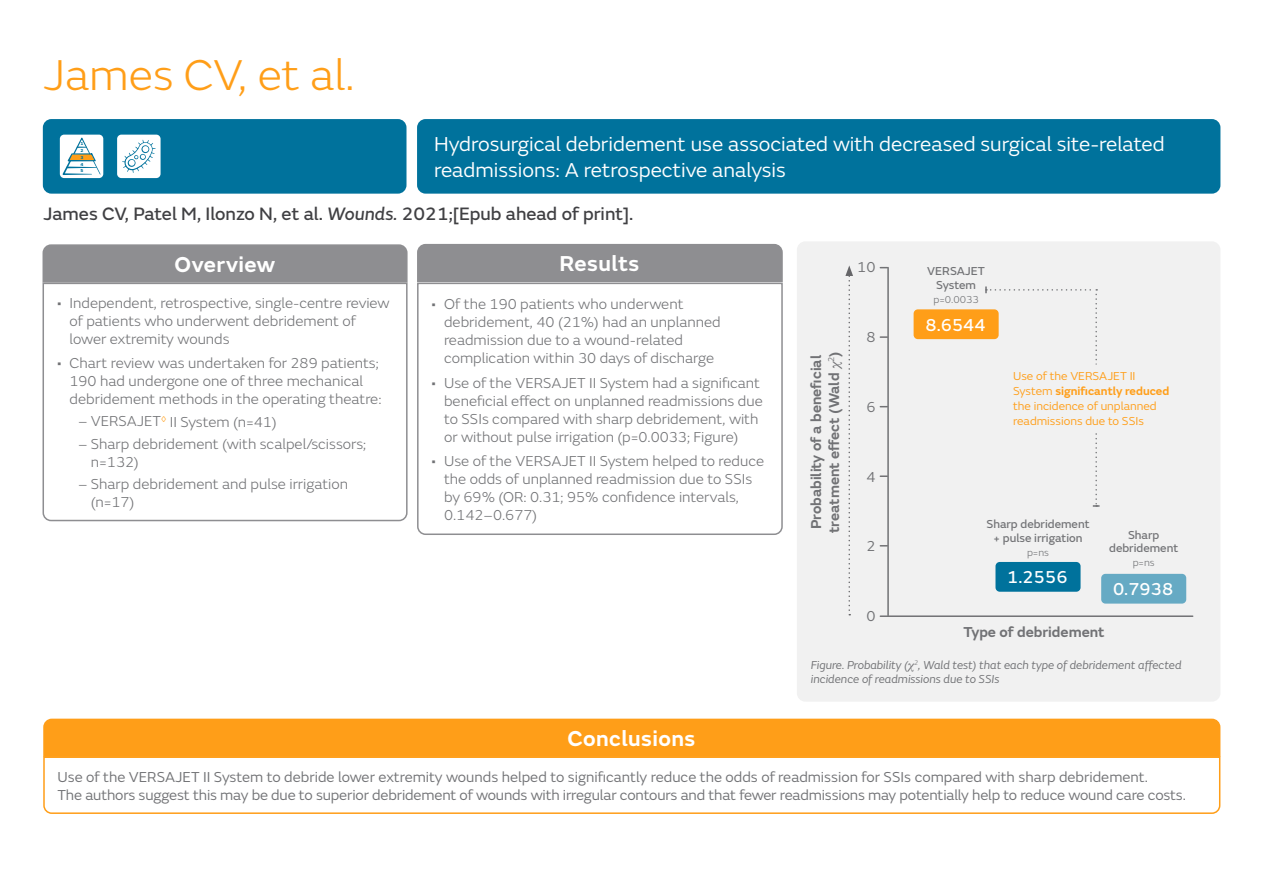
<style>
.page{position:relative;width:1263px;height:893px;background:#fff}
.page>*{position:absolute;margin:0;border:0;box-sizing:border-box;transform-origin:0 0}
.t1{font:300 45px "SN Emeric";color:#ff9e18}
.t2{font:600 22.5px "SN Emeric";letter-spacing:.02em;color:#fff}
.t3{font:21px/25.2px "SN Emeric";color:#fff}
.t4{font:18.75px "SN Emeric Core";color:#404043}
.t5{font:18px "SN Emeric Core";color:#fff}
.t6{font:300 15px/18px "SN Emeric";color:#717275}
.t7{font:15px/18px "SN Emeric";letter-spacing:-.01em;color:#717275}
.t8{font:600 15px/18px "SN Emeric";color:#717275}
.t9{font:italic 12px/14.4px "SN Emeric";color:#717275}
.t10{font:12px/15px "SN Emeric";color:#ff9e18}
.t11{font:12px/13.5px "SN Emeric Core";color:#717275;text-align:center}
.t12{font:300 10.5px "SN Emeric";color:#717275}
.t13{font:800 4.5px/6.8px "SN Emeric";color:#00729c;text-align:justify}
.s1{font-style:italic}
.s2{font-weight:600}
</style>
<div class="page">
<div style="left:43px;top:119px;width:363px;height:75px;background:#00729c;border-radius:9px"></div>
<div style="left:417px;top:119px;width:803px;height:75px;background:#00729c;border-radius:9px"></div>
<div style="left:42px;top:244px;width:366px;height:38px;background:#8e8e91"></div>
<svg style="left:42px;top:282px;width:366px;height:240px"></svg>
<svg style="left:417px;top:283px;width:366px;height:252px"></svg>
<div style="left:60px;top:135px;width:43px;height:43px;background:#fff;border-radius:4px"></div>
<svg style="left:63px;top:138px;width:38px;height:37px"></svg>
<div style="left:117px;top:135px;width:44px;height:43px;background:#fff;border-radius:4px"></div>
<svg style="left:122px;top:140px;width:34px;height:33px"></svg>
<div style="left:43px;top:718px;width:1178px;height:38px;background:#ff9e18"></div>
<svg style="left:43px;top:756px;width:1178px;height:58px"></svg>
<div style="left:417px;top:244px;width:366px;height:39px;background:#8e8e91"></div>
<div style="left:797px;top:241px;width:423px;height:461px;background:#f1f1f1;border-radius:9px"></div>
<hr style="left:887px;top:268px;width:2px;height:347px;background:#717275">
<hr style="left:880px;top:615px;width:313px;height:2px;background:#717275">
<svg style="left:880px;top:336px;width:7px;height:2px"></svg>
<svg style="left:880px;top:475px;width:7px;height:2px"></svg>
<div style="left:995px;top:562px;width:85px;height:30px;background:#00729c;border-radius:4px"></div>
<div style="left:1101px;top:574px;width:85px;height:30px;background:#66aac4;border-radius:4px"></div>
<div style="left:913px;top:309px;width:86px;height:30px;background:#ff9e18;border-radius:4px"></div>
<svg style="left:985px;top:286px;width:114px;height:221px"></svg>
<div style="left:1013px;top:364px;width:167px;height:68px;background:#f1f1f1;border-radius:9px"></div>
<svg style="left:845px;top:265px;width:8px;height:350px"></svg>
<h1 class="t1" style="left:43px;top:48px;width:313px">James CV, et al.</h1>
<p class="t13" style="left:80px;top:140px;width:5px">1<br>2<br>3<br>4<br>5</p>
<h3 class="t3" style="left:434px;top:132px;width:732px">Hydrosurgical debridement use associated with decreased surgical site-related readmissions: A retrospective analysis</h3>
<p class="t4" style="left:43px;top:202px;width:592px">James CV, Patel M, Ilonzo N, et al. <span class="s1">Wounds.</span> 2021;[Epub ahead of print].</p>
<h2 class="t2" style="left:175px;top:250px;width:102px">Overview</h2>
<p class="t6" style="left:70px;top:294px;width:322px;text-indent:-13px">• Independent, retrospective, single-centre review of patients who underwent debridement of lower extremity wounds</p>
<p class="t6" style="left:70px;top:354px;width:314px;text-indent:-13px">• Chart review was undertaken for 289 patients;<br>190 had undergone one of three mechanical debridement methods in the operating theatre:</p>
<p class="t6" style="left:78px;top:412px;width:200px">– VERSAJET<sup>◊</sup> II System (n=41)</p>
<p class="t6" style="left:91px;top:435px;width:277px;text-indent:-13px">– Sharp debridement (with scalpel/scissors; n=132)</p>
<p class="t6" style="left:91px;top:475px;width:259px;text-indent:-13px">– Sharp debridement and pulse irrigation (n=17)</p>
<h2 class="t2" style="left:559px;top:249px;width:81px">Results</h2>
<p class="t6" style="left:444px;top:295px;width:278px;text-indent:-13px">• Of the 190 patients who underwent debridement, 40 (21%) had an unplanned readmission due to a wound-related complication within 30 days of discharge</p>
<p class="t6" style="left:444px;top:374px;width:320px;text-indent:-13px">• Use of the VERSAJET II System had a significant beneficial effect on unplanned readmissions due to SSIs compared with sharp debridement, with or without pulse irrigation (p=0.0033; Figure)</p>
<p class="t6" style="left:444px;top:452px;width:322px;text-indent:-13px">• Use of the VERSAJET II System helped to reduce the odds of unplanned readmission due to SSIs by 69% (OR: 0.31; 95% confidence intervals, 0.142–0.677)</p>
<p class="t7" style="left:857px;top:258px;width:20px">10</p>
<p class="t8" style="left:807px;top:533px;width:183px;rotate:-90deg">Probability of a beneficial treatment effect (Wald <sup>2</sup>)</p>
<p class="t7" style="left:866px;top:328px;width:11px">8</p>
<p class="t7" style="left:866px;top:398px;width:11px">6</p>
<p class="t7" style="left:866px;top:467px;width:11px">4</p>
<p class="t7" style="left:866px;top:537px;width:11px">2</p>
<p class="t7" style="left:866px;top:607px;width:11px">0</p>
<p class="t11" style="left:927px;top:265px;width:59px">VERSAJET<br>System</p>
<p class="t12" style="left:933px;top:293px;width:47px">p=0.0033</p>
<p class="t5" style="left:925px;top:314px;width:62px">8.6544</p>
<p class="t10" style="left:1013px;top:368px;width:158px">Use of the VERSAJET II<br>System <span class="s2">significantly reduced </span>the incidence of unplanned readmissions due to SSIs</p>
<p class="t11" style="left:986px;top:517px;width:105px">Sharp debridement + pulse irrigation</p>
<p class="t12" style="left:1027px;top:546px;width:24px">p=ns</p>
<p class="t5" style="left:1007px;top:566px;width:62px">1.2556</p>
<p class="t11" style="left:1109px;top:528px;width:71px">Sharp debridement</p>
<p class="t12" style="left:1133px;top:556px;width:24px">p=ns</p>
<p class="t5" style="left:1113px;top:578px;width:62px">0.7938</p>
<p class="t8" style="left:963px;top:623px;width:143px">Type of debridement</p>
<p class="t9" style="left:811px;top:657px;width:372px">Figure. Probability ( <sup>2</sup>, Wald test) that each type of debridement affected incidence of readmissions due to SSIs</p>
<h2 class="t2" style="left:567px;top:724px;width:129px">Conclusions</h2>
<p class="t7" style="left:58px;top:768px;width:1130px">Use of the VERSAJET II System to debride lower extremity wounds helped to significantly reduce the odds of readmission for SSIs compared with sharp debridement.<br>The authors suggest this may be due to superior debridement of wounds with irregular contours and that fewer readmissions may potentially help to reduce wound care costs.</p>
</div>
